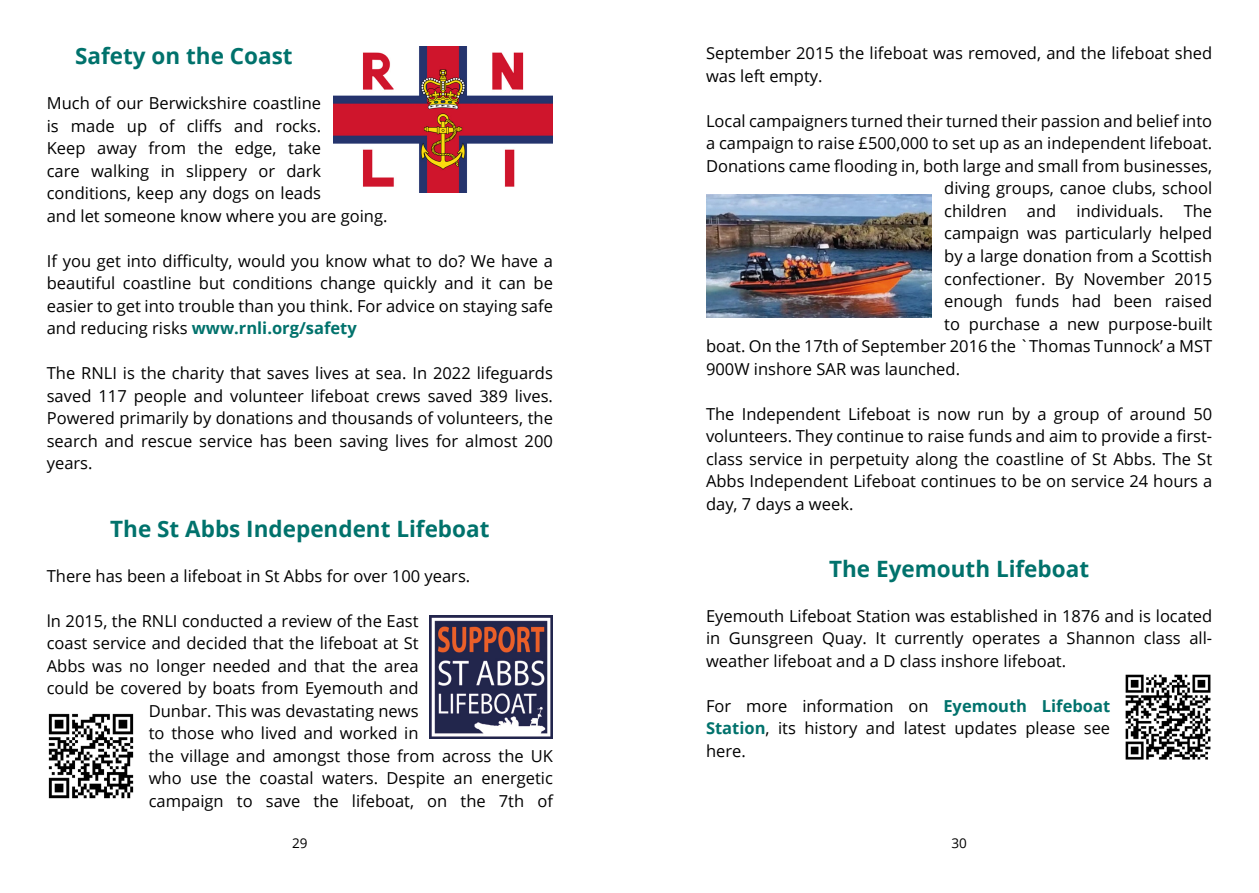
<style>
.page{position:relative;width:1259px;height:893px;background:#fff}
.page>*{position:absolute;margin:0;border:0;box-sizing:border-box;transform-origin:0 0}
.t1{font:700 22.5px "Open Sans";color:#00726c}
.t2{font:16.5px/22.5px "Open Sans";color:#000;text-align:justify}
.t3{font:13.5px "Open Sans";color:#000}
.s1{font-weight:700;color:#00726c}
</style>
<div class="page">
<img style="left:334px;top:47px;width:219px;height:145px">
<img style="left:429px;top:615px;width:124px;height:124px">
<img style="left:706px;top:194px;width:225px;height:124px">
<img style="left:48px;top:713px;width:86px;height:86px">
<img style="left:1125px;top:674px;width:86px;height:86px">
<h1 class="t1" style="left:75px;top:40px;width:219px">Safety on the Coast</h1>
<p class="t2" style="left:47px;top:91px;width:342px;text-align:left">Much of our Berwickshire coastline<br>is made up of cliffs and rocks.<br>Keep away from the edge, take<br>care walking in slippery or dark conditions, keep any dogs on leads<br>and let someone know where you are going.</p>
<p class="t2" style="left:47px;top:249px;width:507px">If you get into difficulty, would you know what to do? We have a beautiful coastline but conditions change quickly and it can be easier to get into trouble than you think. For advice on staying safe and reducing risks <span class="s1">www.rnli.org/safety</span></p>
<p class="t2" style="left:47px;top:361px;width:508px">The RNLI is the charity that saves lives at sea. In 2022 lifeguards saved 117 people and volunteer lifeboat crews saved 389 lives.<br>Powered primarily by donations and thousands of volunteers, the search and rescue service has been saving lives for almost 200 years.</p>
<h1 class="t1" style="left:110px;top:512px;width:381px">The St Abbs Independent Lifeboat</h1>
<p class="t2" style="left:47px;top:564px;width:425px">There has been a lifeboat in St Abbs for over 100 years.</p>
<p class="t2" style="left:47px;top:609px;width:373px">ln 2015, the RNLI conducted a review of the East</p>
<p class="t2" style="left:47px;top:631px;width:373px">coast service and decided that the lifeboat at St</p>
<p class="t2" style="left:47px;top:654px;width:373px">Abbs was no longer needed and that the area</p>
<p class="t2" style="left:47px;top:676px;width:373px">could be covered by boats from Eyemouth and</p>
<p class="t2" style="left:149px;top:699px;width:271px">Dunbar. This was devastating news</p>
<p class="t2" style="left:149px;top:721px;width:271px">to those who lived and worked in</p>
<p class="t2" style="left:149px;top:744px;width:406px">the village and amongst those from across the UK</p>
<p class="t2" style="left:149px;top:766px;width:406px">who use the coastal waters. Despite an energetic</p>
<p class="t2" style="left:149px;top:789px;width:406px">campaign to save the lifeboat, on the 7th of</p>
<p class="t2" style="left:706px;top:42px;width:508px">September 2015 the lifeboat was removed, and the lifeboat shed was left empty.</p>
<p class="t2" style="left:706px;top:109px;width:508px">Local campaigners turned their turned their passion and belief into</p>
<p class="t2" style="left:706px;top:132px;width:508px">a campaign to raise £500,000 to set up as an independent lifeboat.</p>
<p class="t2" style="left:706px;top:154px;width:507px">Donations came flooding in, both large and small from businesses,</p>
<p class="t2" style="left:944px;top:177px;width:269px">diving groups, canoe clubs, school</p>
<p class="t2" style="left:944px;top:199px;width:269px">children and individuals. The</p>
<p class="t2" style="left:944px;top:222px;width:269px">campaign was particularly helped</p>
<p class="t2" style="left:944px;top:244px;width:269px">by a large donation from a Scottish</p>
<p class="t2" style="left:944px;top:267px;width:269px">confectioner. By November 2015</p>
<p class="t2" style="left:944px;top:289px;width:269px">enough funds had been raised</p>
<p class="t2" style="left:944px;top:312px;width:269px">to purchase a new purpose-built</p>
<p class="t2" style="left:706px;top:334px;width:508px">boat. On the 17th of September 2016 the `Thomas Tunnock’ a MST</p>
<p class="t2" style="left:706px;top:357px;width:255px">900W inshore SAR was launched.</p>
<p class="t2" style="left:706px;top:402px;width:508px">The Independent Lifeboat is now run by a group of around 50 volunteers. They continue to raise funds and aim to provide a first&shy;class service in perpetuity along the coastline of St Abbs. The St Abbs Independent Lifeboat continues to be on service 24 hours a day, 7 days a week.</p>
<h1 class="t1" style="left:829px;top:553px;width:261px">The Eyemouth Lifeboat</h1>
<p class="t2" style="left:706px;top:604px;width:508px">Eyemouth Lifeboat Station was established in 1876 and is located in Gunsgreen Quay. It currently operates a Shannon class all&shy;weather lifeboat and a D class inshore lifeboat.</p>
<p class="t2" style="left:706px;top:694px;width:406px">For more information on <span class="s1">Eyemouth Lifeboat Station</span>, its history and latest updates please see here.</p>
<p class="t3" style="left:292px;top:834px;width:17px">29</p>
<p class="t3" style="left:951px;top:834px;width:17px">30</p>
</div>
